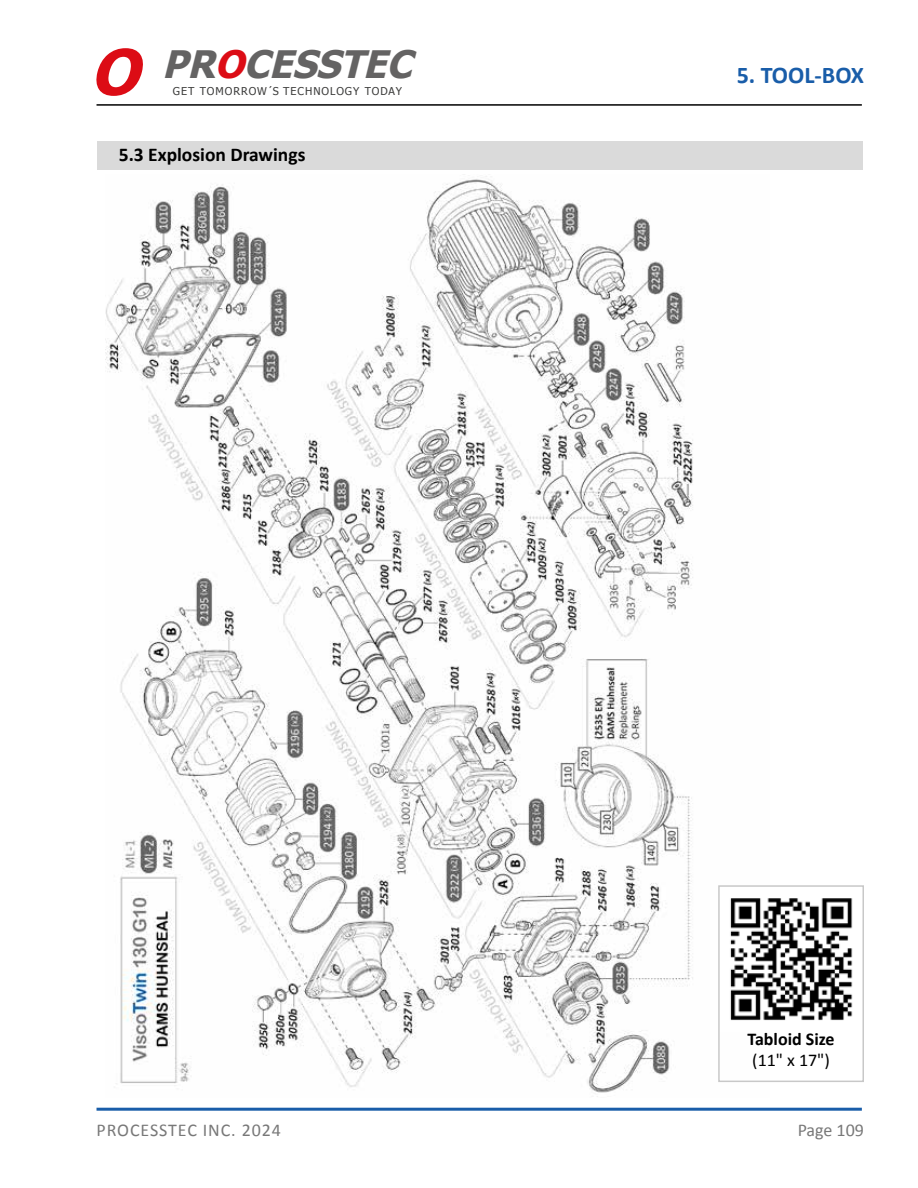
<style>
.page{position:relative;width:918px;height:1188px;background:#fff}
.page>*{position:absolute;margin:0;border:0;box-sizing:border-box;transform-origin:0 0}
.t1{font:italic 700 63px "Tahoma";color:#dc0c15}
.t2{font:italic 700 37.8px "Tahoma";color:#646363}
.t3{font:700 24px "Calibri";color:#195da9}
.t4{font:700 19.5px "Calibri";color:#000}
.t5{font:18px "Calibri";letter-spacing:.05em;color:#787878}
.t6{font:700 18px "Calibri";color:#000}
.t7{font:18px "Calibri";color:#000}
.t8{font:10.8px "Tahoma";letter-spacing:.09em;color:#3c3c3b}
.s1{color:#dc0c15}
</style>
<div class="page">
<hr style="left:97px;top:104px;width:765px;height:2px;background:#000">
<hr style="left:97px;top:1108px;width:765px;height:3px;background:#195da9">
<img style="left:106px;top:176px;width:587px;height:921px">
<div style="left:98px;top:141px;width:765px;height:28px;background:#dadada"></div>
<img style="left:730px;top:898px;width:123px;height:123px">
<div style="left:718px;top:885px;width:146px;height:197px;border:2px solid #c8c8c8"></div>
<h1 class="t1" style="left:90px;top:28px;width:70px">O</h1>
<h2 class="t2" style="left:162px;top:38px;width:263px">PR<span class="s1">O</span>CESSTEC</h2>
<p class="t8" style="left:173px;top:84px;width:230px">GET TOMORROW´S TECHNOLOGY TODAY</p>
<h3 class="t4" style="left:119px;top:141px;width:188px">5.3 Explosion Drawings</h3>
<h3 class="t3" style="left:737px;top:58px;width:129px">5. TOOL-BOX</h3>
<h3 class="t6" style="left:748px;top:1026px;width:89px">Tabloid Size</h3>
<h3 class="t7" style="left:752px;top:1047px;width:79px">(11" x 17")</h3>
<h3 class="t5" style="left:97px;top:1117px;width:186px">PROCESSTEC INC. 2024</h3>
<h3 class="t5" style="left:798px;top:1117px;width:68px">Page 109</h3>
</div>
